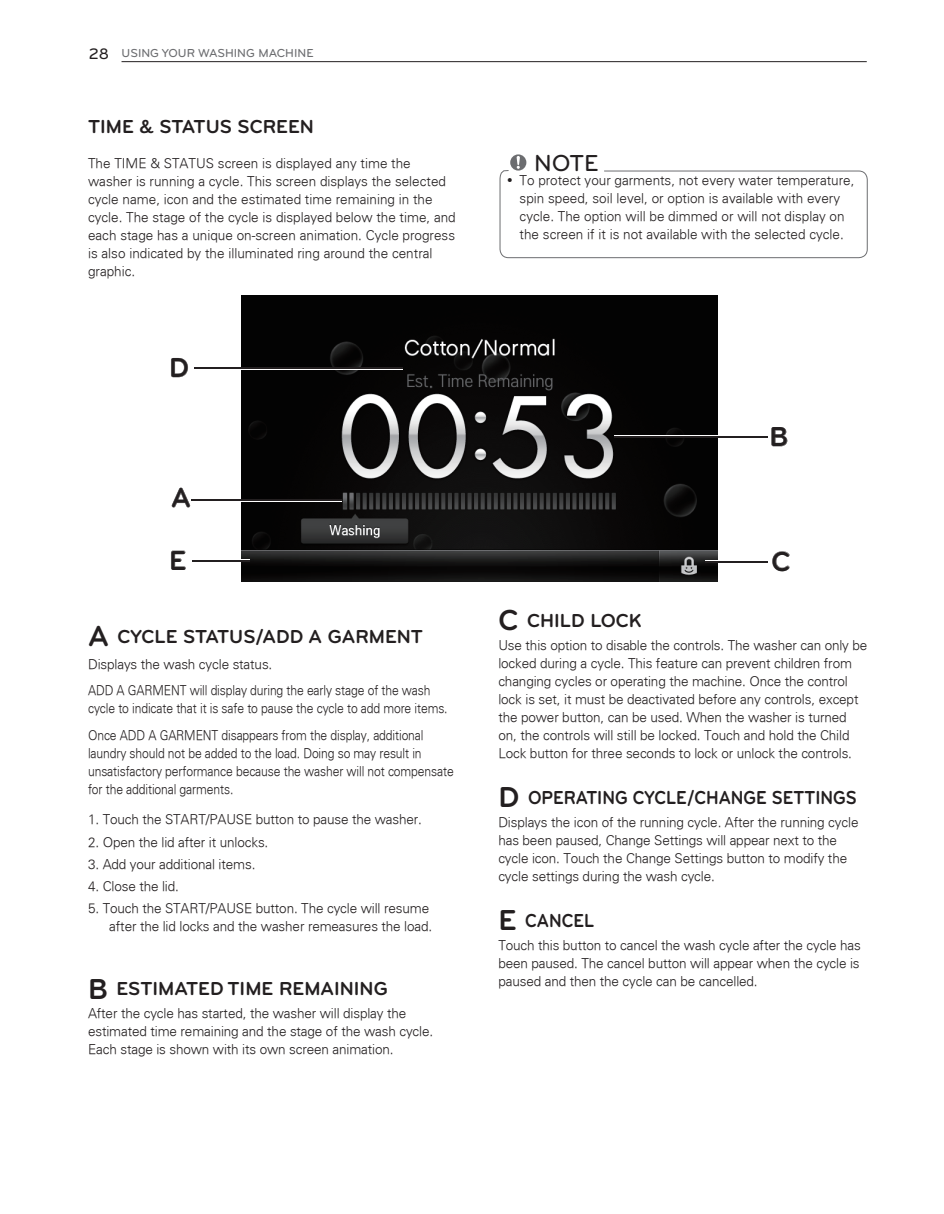
<style>
.page{position:relative;width:944px;height:1214px;background:#fff}
.page>*{position:absolute;margin:0;border:0;box-sizing:border-box;transform-origin:0 0}
.t1{font:700 28.5px "Bryant LG";color:#231f20}
.Title-warning{font:500 24px "Bryant LG";color:#231f20}
.Title-2{font:700 19.5px "Bryant LG";color:#231f20}
.Title-2-2{font:700 19.5px "Bryant LG";color:#231f20;scale:.9 1}
.Title-1{font:700 19.5px "Bryant LG";color:#231f20}
._1-Body-one{font:300 13.5px/18px "Univers";letter-spacing:-.01em;color:#231f20}
.Body{font:300 13.5px/18px "Univers";color:#231f20}
._1-Body-one-2{font:300 13.5px/18px "Univers";letter-spacing:-.01em;color:#231f20;scale:.9 1}
.t2{font:500 12px "Bryant LG";color:#6c6d70}
.s1{font-size:15.75px;color:#231f20}
.s2{font-size:30px}
</style>
<div class="page">
<hr style="left:121px;top:61px;width:745px;height:1px;background:#231f20">
<img style="left:242px;top:296px;width:475px;height:285px">
<svg style="left:172px;top:488px;width:18px;height:19px"></svg>
<svg style="left:772px;top:551px;width:17px;height:20px"></svg>
<svg style="left:771px;top:427px;width:16px;height:19px"></svg>
<svg style="left:171px;top:358px;width:17px;height:19px"></svg>
<hr style="left:192px;top:499px;width:150px;height:2px;background:#fff">
<hr style="left:704px;top:560px;width:63px;height:3px;background:#fff">
<hr style="left:614px;top:436px;width:153px;height:2px;background:#fff">
<hr style="left:194px;top:367px;width:208px;height:2px;background:#fff">
<hr style="left:192px;top:559px;width:57px;height:3px;background:#fff">
<svg style="left:171px;top:550px;width:15px;height:19px"></svg>
<hr style="left:192px;top:500px;width:150px;height:1px;background:#231f20">
<hr style="left:704px;top:561px;width:63px;height:1px;background:#231f20">
<hr style="left:614px;top:436px;width:153px;height:1px;background:#231f20">
<hr style="left:194px;top:368px;width:208px;height:1px;background:#231f20">
<hr style="left:192px;top:560px;width:57px;height:1px;background:#231f20">
<div style="left:660px;top:300px;width:54px;height:29px;background:#030303"></div>
<svg style="left:499px;top:154px;width:369px;height:104px"></svg>
<p class="t2" style="left:89px;top:46px;width:226px"><span class="s1">28</span> USING YOUR WASHING MACHINE</p>
<p class="Title-1" style="left:88px;top:114px;width:227px">TIME &amp; STATUS SCREEN</p>
<p class="Body" style="left:88px;top:153px;width:369px">The TIME &amp; STATUS screen is displayed any time the washer is running a cycle. This screen displays the selected cycle name, icon and the estimated time remaining in the cycle. The stage of the cycle is displayed below the time, and each stage has a unique on-screen animation. Cycle progress is also indicated by the illuminated ring around the central graphic.</p>
<p class="t1" style="left:169px;top:350px;width:21px">D</p>
<p class="t1" style="left:171px;top:480px;width:21px">A</p>
<p class="t1" style="left:169px;top:542px;width:19px">E</p>
<p class="Title-2" style="left:88px;top:624px;width:336px"><span class="s2">A</span> CYCLE STATUS/ADD A GARMENT</p>
<p class="_1-Body-one" style="left:88px;top:654px;width:186px">Displays the wash cycle status.</p>
<p class="_1-Body-one-2" style="left:88px;top:681px;width:401px">ADD A GARMENT will display during the early stage of the wash cycle to indicate that it is safe to pause the cycle to add more items.</p>
<p class="_1-Body-one-2" style="left:88px;top:725px;width:408px">Once ADD A GARMENT disappears from the display, additional laundry should not be added to the load. Doing so may result in unsatisfactory performance because the washer will not compensate for the additional garments.</p>
<p class="_1-Body-one" style="left:88px;top:810px;width:335px">1. Touch the START/PAUSE button to pause the washer.</p>
<p class="_1-Body-one" style="left:88px;top:832px;width:182px">2. Open the lid after it unlocks.</p>
<p class="_1-Body-one" style="left:88px;top:854px;width:169px">3. Add your additional items.</p>
<p class="_1-Body-one" style="left:88px;top:877px;width:92px">4. Close the lid.</p>
<p class="_1-Body-one" style="left:88px;top:899px;width:346px;text-align:right">5. Touch the START/PAUSE button. The cycle will resume after the lid locks and the washer remeasures the load.</p>
<p class="Title-2" style="left:88px;top:976px;width:301px"><span class="s2">B</span> ESTIMATED TIME REMAINING</p>
<p class="_1-Body-one" style="left:88px;top:1004px;width:347px">After the cycle has started, the washer will display the estimated time remaining and the stage of the wash cycle.<br>Each stage is shown with its own screen animation.</p>
<p class="Title-warning" style="left:534px;top:148px;width:66px">NOTE</p>
<p class="_1-Body-one" style="left:519px;top:171px;width:336px">To protect your garments, not every water temperature, spin speed, soil level, or option is available with every cycle. The option will be dimmed or will not display on the screen if it is not available with the selected cycle.</p>
<p class="t1" style="left:769px;top:419px;width:20px">B</p>
<p class="t1" style="left:771px;top:543px;width:21px">C</p>
<p class="Title-2" style="left:498px;top:608px;width:145px"><span class="s2">C</span> CHILD LOCK</p>
<p class="_1-Body-one" style="left:498px;top:635px;width:370px">Use this option to disable the controls. The washer can only be locked during a cycle. This feature can prevent children from changing cycles or operating the machine. Once the control lock is set, it must be deactivated before any controls, except the power button, can be used. When the washer is turned on, the controls will still be locked. Touch and hold the Child Lock button for three seconds to lock or unlock the controls.</p>
<p class="Title-2-2" style="left:498px;top:785px;width:400px"><span class="s2">D</span> OPERATING CYCLE/CHANGE SETTINGS</p>
<p class="_1-Body-one" style="left:498px;top:812px;width:361px">Displays the icon of the running cycle. After the running cycle has been paused, Change Settings will appear next to the cycle icon. Touch the Change Settings button to modify the cycle settings during the wash cycle.</p>
<p class="Title-2-2" style="left:498px;top:908px;width:108px"><span class="s2">E</span> CANCEL</p>
<p class="_1-Body-one" style="left:498px;top:935px;width:364px;text-align:justify">Touch this button to cancel the wash cycle after the cycle has been paused. The cancel button will appear when the cycle is paused and then the cycle can be cancelled.</p>
</div>
